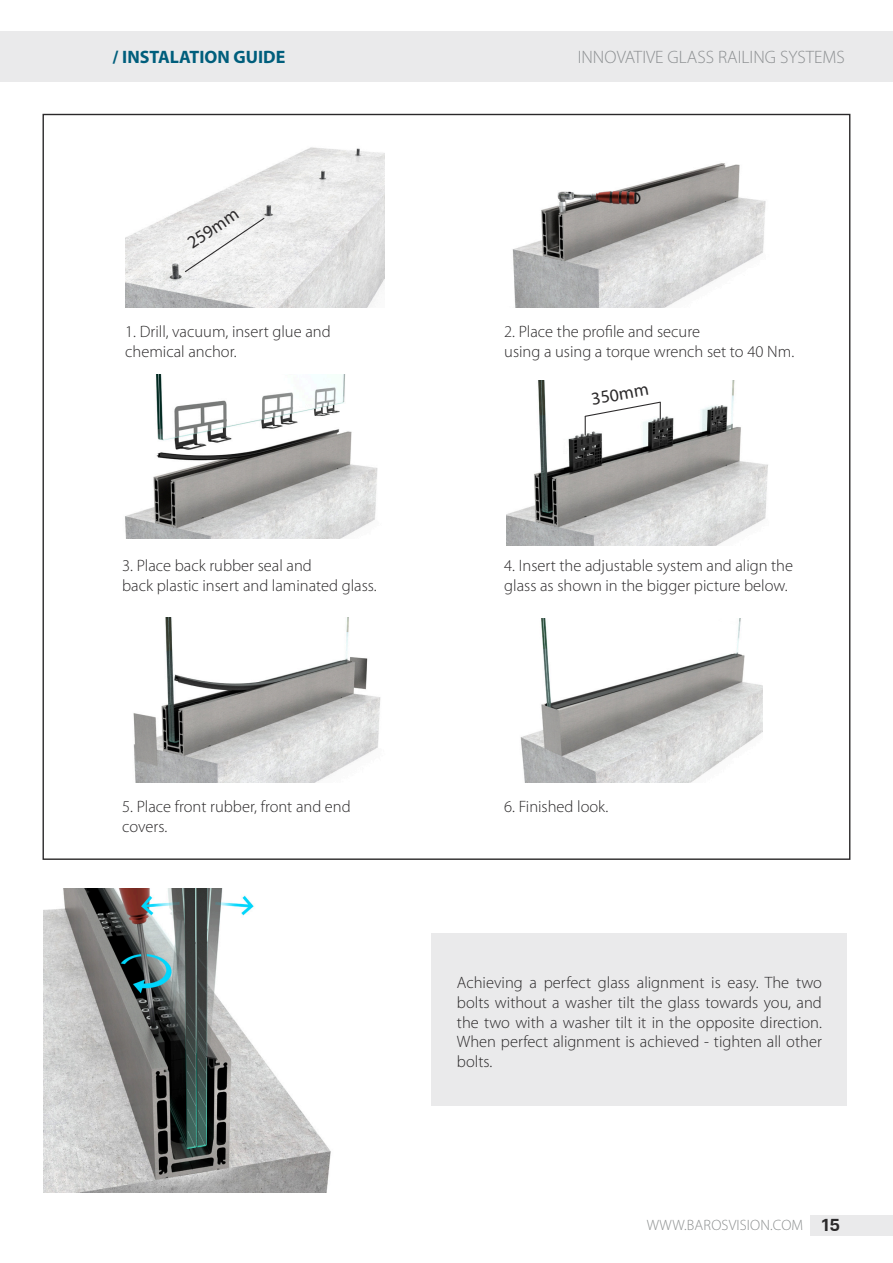
<style>
.page{position:relative;width:893px;height:1263px;background:#fff}
.page>*{position:absolute;margin:0;border:0;box-sizing:border-box;transform-origin:0 0}
.t1{font:300 18px "Myriad Pro";color:#8d9092}
.t2{font:700 18px "Myriad Pro";color:#005e7c}
.t3{font:18px "Myriad Pro";color:#2b292a}
.t4{font:300 16.5px/19.8px "Myriad Pro";color:#2b292a}
.t5{font:700 16.5px "Cannonade";color:#2b292a}
.t6{font:300 15px "Myriad Pro";letter-spacing:.01em;color:#8c8f8f}
</style>
<div class="page">
<div style="left:432px;top:933px;width:415px;height:172px;background:#eaeaeb"></div>
<div style="left:810px;top:1215px;width:83px;height:20px;background:#eaeaeb"></div>
<div style="left:0;top:31px;width:893px;height:50px;background:#eaeaeb"></div>
<img style="left:43px;top:888px;width:288px;height:305px">
<img style="left:520px;top:618px;width:243px;height:165px">
<img style="left:133px;top:618px;width:248px;height:164px">
<img style="left:507px;top:381px;width:261px;height:164px">
<img style="left:125px;top:374px;width:253px;height:165px">
<img style="left:512px;top:163px;width:254px;height:145px">
<img style="left:125px;top:147px;width:260px;height:161px">
<svg style="left:584px;top:401px;width:77px;height:34px"></svg>
<svg style="left:184px;top:217px;width:82px;height:56px"></svg>
<p class="t2" style="left:113px;top:46px;width:174px">/ INSTALATION GUIDE</p>
<p class="t1" style="left:578px;top:46px;width:269px">INNOVATIVE GLASS RAILING SYSTEMS</p>
<p class="t3" style="left:183px;top:235px;width:59px;rotate:-34deg">259mm</p>
<p class="t4" style="left:125px;top:323px;width:207px">1. Drill, vacuum, insert glue and chemical anchor.</p>
<p class="t4" style="left:504px;top:323px;width:291px">2. Place the profile and secure<br>using a using a torque wrench set to 40 Nm.</p>
<p class="t3" style="left:590px;top:388px;width:59px;rotate:-10deg">350mm</p>
<p class="t4" style="left:122px;top:557px;width:256px">3. Place back rubber seal and<br>back plastic insert and laminated glass.</p>
<p class="t4" style="left:504px;top:557px;width:290px">4. Insert the adjustable system and align the glass as shown in the bigger picture below.</p>
<p class="t4" style="left:122px;top:798px;width:230px">5. Place front rubber, front and end covers.</p>
<p class="t4" style="left:504px;top:798px;width:106px">6. Finished look.</p>
<p class="t4" style="left:457px;top:974px;width:366px;text-align:justify">Achieving a perfect glass alignment is easy. The two bolts without a washer tilt the glass towards you, and the two with a washer tilt it in the opposite direction.<br>When perfect alignment is achieved - tighten all other bolts.</p>
<p class="t6" style="left:647px;top:1216px;width:158px">WWW.BAROSVISION.COM</p>
<p class="t5" style="left:821px;top:1215px;width:20px">15</p>
</div>
